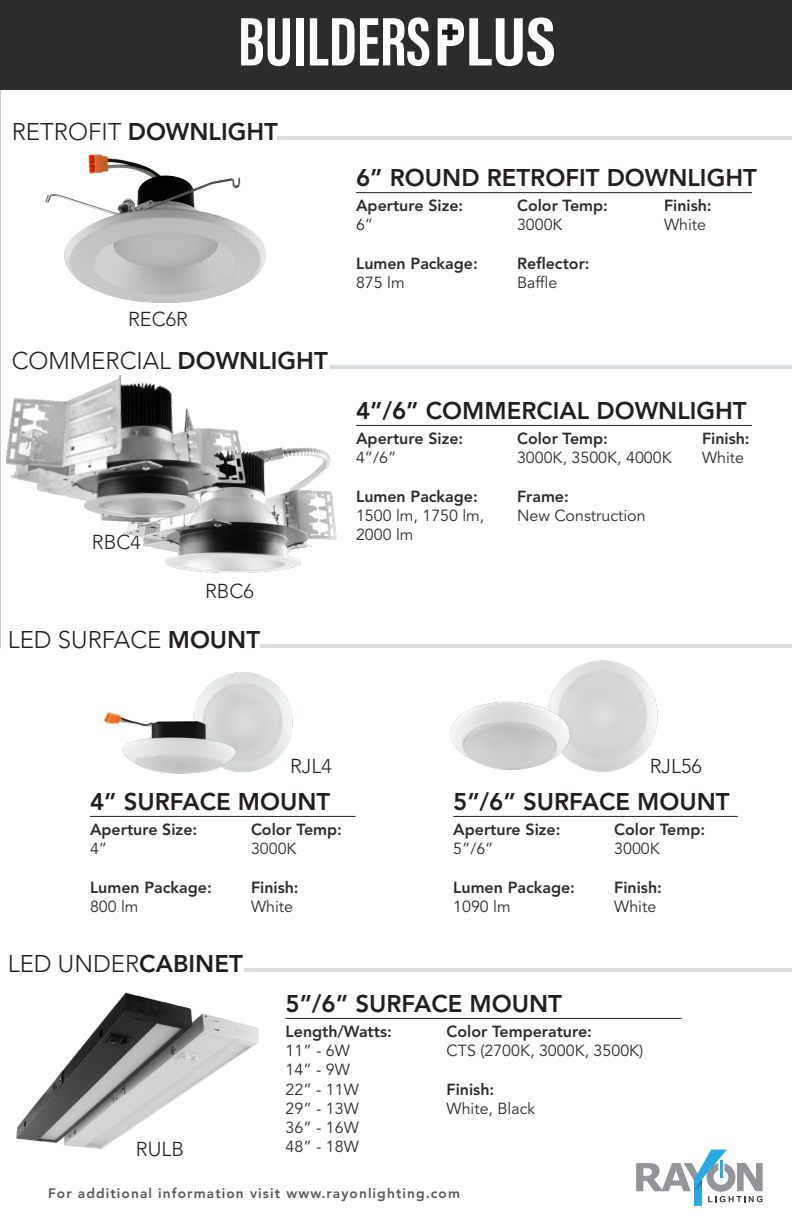
<style>
.page{position:relative;width:792px;height:1224px;background:#fff}
.page>*{position:absolute;margin:0;border:0;box-sizing:border-box;transform-origin:0 0}
.t1{font:800 24px "Avenir LT Std";color:#231f20}
.t2{font:300 24px "Avenir LT Std";color:#231f20}
.t3{font:300 20px "Avenir LT Std";color:#231f20}
.t4{font:800 16px "Avenir LT Std";color:#2b2c2b}
.t5{font:16px/19.2px "Avenir LT Std";color:#2b2c2b}
.t6{font:800 13.6px "Avenir LT";letter-spacing:.08em;color:#57585a}
.s1{font-weight:300}
.s2{font-weight:800}
</style>
<div class="page">
<div style="left:0;top:0;width:792px;height:90px;background:#2b2c2b"></div>
<img style="left:16px;top:992px;width:243px;height:157px">
<img style="left:45px;top:154px;width:221px;height:149px">
<hr style="left:260px;top:644px;width:532px;height:4px;background:#d9dce0">
<hr style="left:330px;top:365px;width:462px;height:4px;background:#d9dce0">
<hr style="left:278px;top:136px;width:514px;height:4px;background:#d9dce0">
<hr style="left:244px;top:968px;width:548px;height:4px;background:#d9dce0">
<svg style="left:636px;top:1150px;width:127px;height:56px"></svg>
<hr style="left:356px;top:192px;width:396px;height:1px;background:#231f20">
<hr style="left:453px;top:816px;width:285px;height:1px;background:#231f20">
<hr style="left:90px;top:816px;width:266px;height:1px;background:#231f20">
<hr style="left:286px;top:1018px;width:396px;height:1px;background:#231f20">
<hr style="left:356px;top:425px;width:396px;height:1px;background:#231f20">
<img style="left:142px;top:448px;width:195px;height:125px">
<img style="left:0;top:371px;width:286px;height:173px">
<img style="left:556px;top:660px;width:102px;height:112px">
<img style="left:450px;top:686px;width:139px;height:86px">
<img style="left:194px;top:672px;width:99px;height:101px">
<img style="left:103px;top:712px;width:140px;height:62px">
<svg style="left:241px;top:18px;width:49px;height:48px"></svg>
<div style="left:296px;top:18px;width:7px;height:47px;background:#fff"></div>
<svg style="left:310px;top:17px;width:119px;height:49px"></svg>
<svg style="left:438px;top:17px;width:116px;height:49px"></svg>
<p class="t1" style="left:12px;top:118px;width:268px"><span class="s1">RETROFIT</span> DOWNLIGHT</p>
<p class="t3" style="left:128px;top:307px;width:62px">REC6R</p>
<p class="t2" style="left:12px;top:347px;width:318px">COMMERCIAL <span class="s2">DOWNLIGHT</span></p>
<p class="t3" style="left:92px;top:530px;width:50px">RBC4</p>
<p class="t3" style="left:205px;top:579px;width:50px">RBC6</p>
<p class="t2" style="left:8px;top:626px;width:254px">LED SURFACE <span class="s2">MOUNT</span></p>
<p class="t1" style="left:356px;top:164px;width:402px">6” ROUND RETROFIT DOWNLIGHT</p>
<p class="t4" style="left:356px;top:196px;width:109px">Aperture Size:</p>
<p class="t5" style="left:356px;top:216px;width:19px">6”</p>
<p class="t4" style="left:356px;top:254px;width:123px">Lumen Package:</p>
<p class="t5" style="left:356px;top:273px;width:50px">875 lm</p>
<p class="t4" style="left:517px;top:196px;width:92px">Color Temp:</p>
<p class="t5" style="left:517px;top:216px;width:47px">3000K</p>
<p class="t4" style="left:517px;top:254px;width:74px">Reflector:</p>
<p class="t5" style="left:517px;top:273px;width:42px">Baffle</p>
<p class="t4" style="left:664px;top:196px;width:49px">Finish:</p>
<p class="t5" style="left:664px;top:216px;width:44px">White</p>
<p class="t1" style="left:356px;top:396px;width:392px">4”/6” COMMERCIAL DOWNLIGHT</p>
<p class="t4" style="left:356px;top:429px;width:109px">Aperture Size:</p>
<p class="t5" style="left:356px;top:449px;width:42px">4”/6”</p>
<p class="t4" style="left:356px;top:487px;width:123px">Lumen Package:</p>
<p class="t5" style="left:356px;top:506px;width:130px">1500 lm, 1750 lm,<br>2000 lm</p>
<p class="t4" style="left:517px;top:429px;width:92px">Color Temp:</p>
<p class="t5" style="left:517px;top:449px;width:156px">3000K, 3500K, 4000K</p>
<p class="t4" style="left:517px;top:487px;width:53px">Frame:</p>
<p class="t5" style="left:517px;top:506px;width:130px">New Construction</p>
<p class="t4" style="left:702px;top:429px;width:49px">Finish:</p>
<p class="t5" style="left:702px;top:449px;width:44px">White</p>
<p class="t3" style="left:290px;top:754px;width:43px">RJL4</p>
<p class="t3" style="left:650px;top:754px;width:54px">RJL56</p>
<p class="t1" style="left:90px;top:787px;width:242px">4” SURFACE MOUNT</p>
<p class="t4" style="left:90px;top:820px;width:109px">Aperture Size:</p>
<p class="t5" style="left:90px;top:840px;width:19px">4”</p>
<p class="t4" style="left:90px;top:878px;width:123px">Lumen Package:</p>
<p class="t5" style="left:90px;top:897px;width:50px">800 lm</p>
<p class="t4" style="left:251px;top:820px;width:92px">Color Temp:</p>
<p class="t5" style="left:251px;top:840px;width:47px">3000K</p>
<p class="t4" style="left:251px;top:878px;width:49px">Finish:</p>
<p class="t5" style="left:251px;top:897px;width:44px">White</p>
<p class="t2" style="left:8px;top:950px;width:237px">LED UNDER<span class="s2">CABINET</span></p>
<p class="t1" style="left:453px;top:787px;width:278px">5”/6” SURFACE MOUNT</p>
<p class="t4" style="left:453px;top:820px;width:109px">Aperture Size:</p>
<p class="t5" style="left:453px;top:840px;width:42px">5”/6”</p>
<p class="t4" style="left:453px;top:878px;width:123px">Lumen Package:</p>
<p class="t5" style="left:453px;top:897px;width:59px">1090 lm</p>
<p class="t4" style="left:614px;top:820px;width:92px">Color Temp:</p>
<p class="t5" style="left:614px;top:840px;width:47px">3000K</p>
<p class="t4" style="left:614px;top:878px;width:49px">Finish:</p>
<p class="t5" style="left:614px;top:897px;width:44px">White</p>
<p class="t3" style="left:136px;top:1137px;width:50px">RULB</p>
<p class="t1" style="left:286px;top:989px;width:278px">5”/6” SURFACE MOUNT</p>
<p class="t4" style="left:286px;top:1022px;width:108px">Length/Watts:</p>
<p class="t5" style="left:286px;top:1042px;width:66px">11” - 6W</p>
<p class="t5" style="left:286px;top:1061px;width:66px">14” - 9W</p>
<p class="t5" style="left:286px;top:1080px;width:75px">22” - 11W</p>
<p class="t5" style="left:286px;top:1099px;width:75px">29” - 13W</p>
<p class="t5" style="left:286px;top:1118px;width:75px">36” - 16W</p>
<p class="t5" style="left:286px;top:1138px;width:75px">48” - 18W</p>
<p class="t4" style="left:447px;top:1022px;width:147px">Color Temperature:</p>
<p class="t5" style="left:447px;top:1042px;width:198px">CTS (2700K, 3000K, 3500K)</p>
<p class="t4" style="left:447px;top:1080px;width:49px">Finish:</p>
<p class="t5" style="left:447px;top:1099px;width:90px">White, Black</p>
<p class="t6" style="left:48px;top:1186px;width:414px">For additional information visit www.rayonlighting.com</p>
</div>
